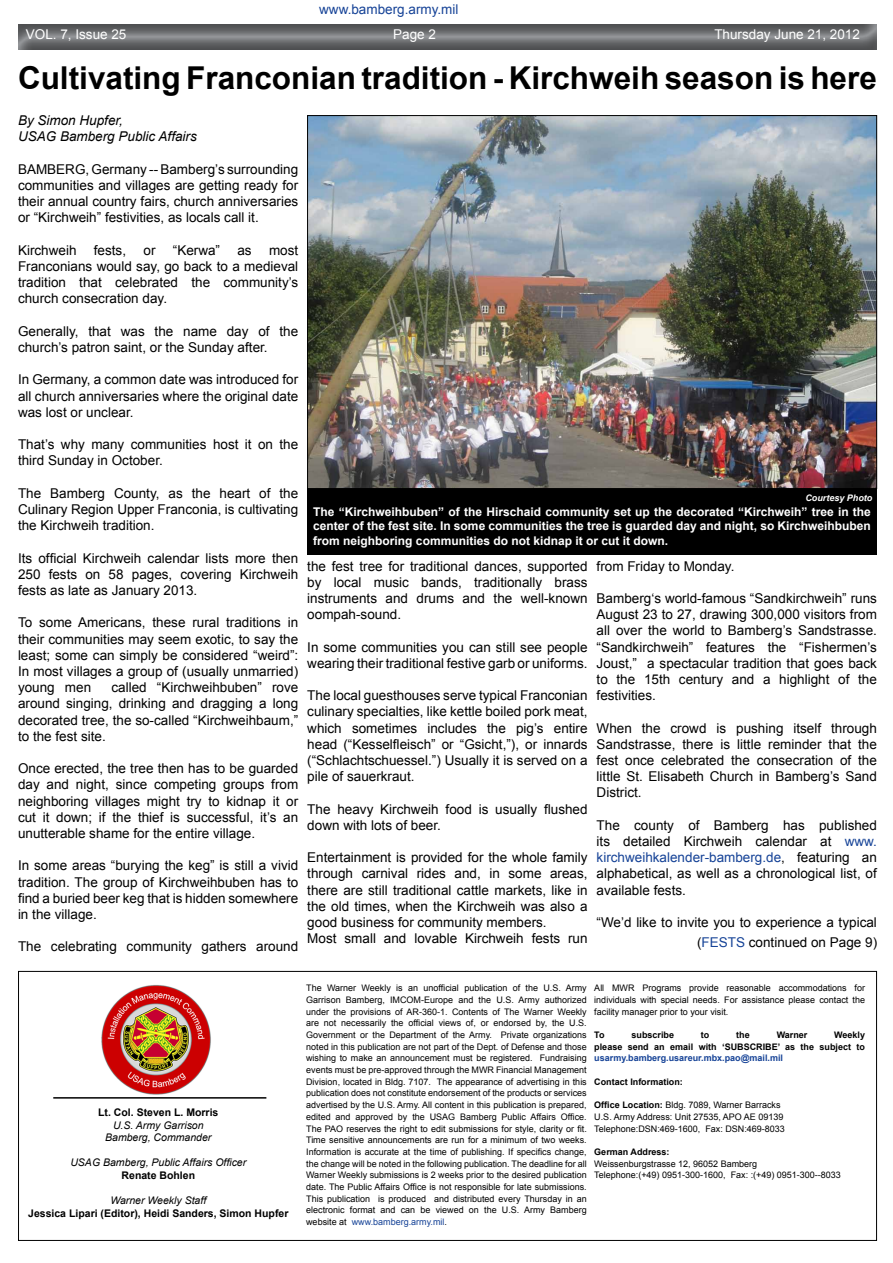
<style>
.page{position:relative;width:893px;height:1263px;background:#fff}
.page>*{position:absolute;margin:0;border:0;box-sizing:border-box;transform-origin:0 0}
.t1{font:700 31.5px "Arial";color:#000}
.t2{font:13.5px/16.2px "Arial";color:#000;text-align:justify}
.t3{font:italic 13.5px/16.2px "Arial";color:#000}
.t4{font:13.5px "Arial";color:#fff}
.t5{font:13.5px "Arial";color:#164397}
.t6{font:700 12px/14.4px "Arial";color:#fff;text-align:justify}
.t7{font:italic 10.5px/12.6px "Arial";color:#000;text-align:center}
.t8{font:700 10.5px "Arial";color:#000}
.t9{font:9px/11.7px "Arial";color:#000;text-align:justify}
.t10{font:700 9px/11.7px "Arial";color:#000;text-align:right}
.t11{font:700 9px "Arial";color:#164397}
.t12{font:italic 700 9px "Arial";color:#fff}
.s1{color:#164397}
.s2{font-weight:700}
</style>
<div class="page">
<div style="left:17px;top:24px;width:860px;height:28px;background:#000;opacity:.75"></div>
<hr style="left:53px;top:1097px;width:213px;height:1px;background:#000">
<img style="left:101px;top:985px;width:110px;height:109px">
<img style="left:309px;top:117px;width:566px;height:370px">
<div style="left:307px;top:489px;width:570px;height:66px;background:#000"></div>
<p class="t5" style="left:319px;top:1px;width:141px">www.bamberg.army.mil</p>
<p class="t4" style="left:393px;top:26px;width:44px">Page 2</p>
<p class="t4" style="left:26px;top:26px;width:102px">VOL. 7, Issue 25</p>
<p class="t4" style="left:714px;top:26px;width:147px">Thursday June 21, 2012</p>
<h1 class="t1" style="left:18px;top:57px;width:860px">Cultivating Franconian tradition - Kirchweih season is here</h1>
<p class="t3" style="left:18px;top:113px;width:180px">By Simon Hupfer,<br>USAG Bamberg Public Affairs</p>
<p class="t2" style="left:18px;top:161px;width:282px">BAMBERG, Germany -- Bamberg’s surrounding communities and villages are getting ready for their annual country fairs, church anniversaries or “Kirchweih” festivities, as locals call it.</p>
<p class="t2" style="left:18px;top:242px;width:60px">Kirchweih</p>
<p class="t2" style="left:94px;top:242px;width:34px">fests,</p>
<p class="t2" style="left:143px;top:242px;width:14px">or</p>
<p class="t2" style="left:173px;top:242px;width:49px">“Kerwa”</p>
<p class="t2" style="left:237px;top:242px;width:16px">as</p>
<p class="t2" style="left:18px;top:242px;width:282px;text-indent:251px">most Franconians would say, go back to a medieval tradition that celebrated the community’s church consecration day.</p>
<p class="t2" style="left:18px;top:323px;width:282px">Generally, that was the name day of the church’s patron saint, or the Sunday after.</p>
<p class="t2" style="left:18px;top:372px;width:282px">In Germany, a common date was introduced for all church anniversaries where the original date was lost or unclear.</p>
<p class="t2" style="left:18px;top:436px;width:282px">That’s why many communities host it on the third Sunday in October.</p>
<p class="t2" style="left:18px;top:485px;width:282px">The Bamberg County, as the heart of the Culinary Region Upper Franconia, is cultivating the Kirchweih tradition.</p>
<p class="t2" style="left:18px;top:550px;width:282px">Its official Kirchweih calendar lists more then 250 fests on 58 pages, covering Kirchweih fests as late as January 2013.</p>
<p class="t2" style="left:18px;top:615px;width:282px">To some Americans, these rural traditions in their communities may seem exotic, to say the least; some can simply be considered “weird”:<br>In most villages a group of (usually unmarried) young men</p>
<p class="t2" style="left:18px;top:679px;width:282px;text-indent:93px">called “Kirchweihbuben” rove around singing, drinking and dragging a long decorated tree, the so-called “Kirchweihbaum,” to the fest site.</p>
<p class="t2" style="left:18px;top:760px;width:282px">Once erected, the tree then has to be guarded day and night, since competing groups from neighboring villages might try to kidnap it or cut it down; if the thief is successful, it’s an unutterable shame for the entire village.</p>
<p class="t2" style="left:18px;top:858px;width:282px">In some areas “burying the keg” is still a vivid tradition. The group of Kirchweihbuben has to find a buried beer keg that is hidden somewhere in the village.</p>
<p class="t2" style="left:18px;top:939px;width:282px">The celebrating community gathers around</p>
<p class="t12" style="left:805px;top:492px;width:69px">Courtesy Photo</p>
<p class="t6" style="left:313px;top:505px;width:559px">The “Kirchweihbuben” of the Hirschaid community set up the decorated “Kirchweih” tree in the center of the fest site. In some communities the tree is guarded day and night, so Kirchweihbuben from neighboring communities do not kidnap it or cut it down.</p>
<p class="t2" style="left:307px;top:558px;width:282px">the fest tree for traditional dances, supported by local music bands, traditionally brass instruments and drums and the well-known oompah-sound.</p>
<p class="t2" style="left:307px;top:639px;width:282px">In some communities you can still see people wearing their traditional festive garb or uniforms.</p>
<p class="t2" style="left:307px;top:687px;width:282px">The local guesthouses serve typical Franconian culinary specialties, like kettle boiled pork meat, which sometimes includes the pig’s entire head (“Kesselfleisch” or “Gsicht,”), or innards (“Schlachtschuessel.”) Usually it is served on a pile of sauerkraut.</p>
<p class="t2" style="left:307px;top:801px;width:282px">The heavy Kirchweih food is usually flushed down with lots of beer.</p>
<p class="t2" style="left:307px;top:849px;width:282px;text-align:left">Entertainment is provided for the whole family through carnival rides and, in some areas, there are still traditional cattle markets, like in the old times, when the Kirchweih was also a good business for community members.<br>Most small and lovable Kirchweih fests run</p>
<p class="t2" style="left:597px;top:558px;width:139px">from Friday to Monday.</p>
<p class="t2" style="left:597px;top:590px;width:282px">Bamberg‘s world-famous “Sandkirchweih” runs August 23 to 27, drawing 300,000 visitors from all over the world to Bamberg’s Sandstrasse. “Sandkirchweih” features the “Fishermen’s Joust,” a spectacular tradition that goes back to the 15th century and a highlight of the festivities.</p>
<p class="t2" style="left:597px;top:720px;width:282px">When the crowd is pushing itself through Sandstrasse, there is little reminder that the fest once celebrated the consecration of the little St. Elisabeth Church in Bamberg’s Sand District.</p>
<p class="t2" style="left:597px;top:817px;width:282px">The county of Bamberg has published its detailed Kirchweih calendar at <span class="s1">www. kirchweihkalender-bamberg.de</span>, featuring an alphabetical, as well as a chronological list, of available fests.</p>
<p class="t2" style="left:597px;top:914px;width:282px">“We’d like to invite you to experience a typical</p>
<p class="t2" style="left:697px;top:935px;width:182px">(<span class="s1">FESTS</span> continued on Page 9)</p>
<p class="t8" style="left:98px;top:1105px;width:122px">Lt. Col. Steven L. Morris</p>
<p class="t7" style="left:105px;top:1119px;width:108px">U.S. Army Garrison<br>Bamberg, Commander</p>
<p class="t7" style="left:70px;top:1156px;width:177px">USAG Bamberg, Public Affairs Officer</p>
<p class="t8" style="left:122px;top:1168px;width:75px">Renate Bohlen</p>
<p class="t7" style="left:110px;top:1194px;width:97px">Warner Weekly Staff</p>
<p class="t8" style="left:28px;top:1206px;width:262px">Jessica Lipari (Editor), Heidi Sanders, Simon Hupfer</p>
<p class="t9" style="left:306px;top:982px;width:282px">The Warner Weekly is an unofficial publication of the U.S. Army Garrison Bamberg, IMCOM-Europe and the U.S. Army authorized under the provisions of AR-360-1. Contents of The Warner Weekly are not necessarily the official views of, or endorsed by, the U.S.<br>Government or the Department of the Army. Private organizations noted in this publication are not part of the Dept. of Defense and those wishing to make an announcement must be registered. Fundraising events must be pre-approved through the MWR Financial Management Division, located in Bldg. 7107. The appearance of advertising in this publication does not constitute endorsement of the products or services advertised by the U.S. Army. All content in this publication is prepared, edited and approved by the USAG Bamberg Public Affairs Office.<br>The PAO reserves the right to edit submissions for style, clarity or fit.<br>Time sensitive announcements are run for a minimum of two weeks.<br>Information is accurate at the time of publishing. If specifics change, the change will be noted in the following publication. The deadline for all Warner Weekly submissions is 2 weeks prior to the desired publication date. The Public Affairs Office is not responsible for late submissions.<br>This publication is produced and distributed every Thursday in an electronic format and can be viewed on the U.S. Army Bamberg website at <span class="s1">www.bamberg.army.mil</span>.</p>
<p class="t9" style="left:594px;top:982px;width:272px">All MWR Programs provide reasonable accommodations for individuals with special needs. For assistance please contact the facility manager prior to your visit.</p>
<p class="t10" style="left:594px;top:1029px;width:272px">Weekly<br>please send an email with ‘SUBSCRIBE’ as the subject to</p>
<p class="t11" style="left:594px;top:1052px;width:190px">usarmy.bamberg.usareur.mbx.pao@mail.mil</p>
<p class="t10" style="left:594px;top:1076px;width:90px">Contact Information:</p>
<p class="t9" style="left:594px;top:1099px;width:192px;text-align:left"><span class="s2">Office Location:</span> Bldg. 7089, Warner Barracks<br>U.S. Army Address: Unit 27535, APO AE 09139<br>Telephone:DSN:469-1600, Fax: DSN:469-8033</p>
<p class="t10" style="left:594px;top:1146px;width:77px">German Address:</p>
<p class="t9" style="left:594px;top:1158px;width:248px">Weissenburgstrasse 12, 96052 Bamberg<br>Telephone:(+49) 0951-300-1600, Fax: :(+49) 0951-300--8033</p>
<p class="t10" style="left:594px;top:1029px;width:12px">To</p>
<p class="t10" style="left:631px;top:1029px;width:44px">subscribe</p>
<p class="t10" style="left:701px;top:1029px;width:10px">to</p>
<p class="t10" style="left:736px;top:1029px;width:15px">the</p>
<p class="t10" style="left:777px;top:1029px;width:32px">Warner</p>
</div>
